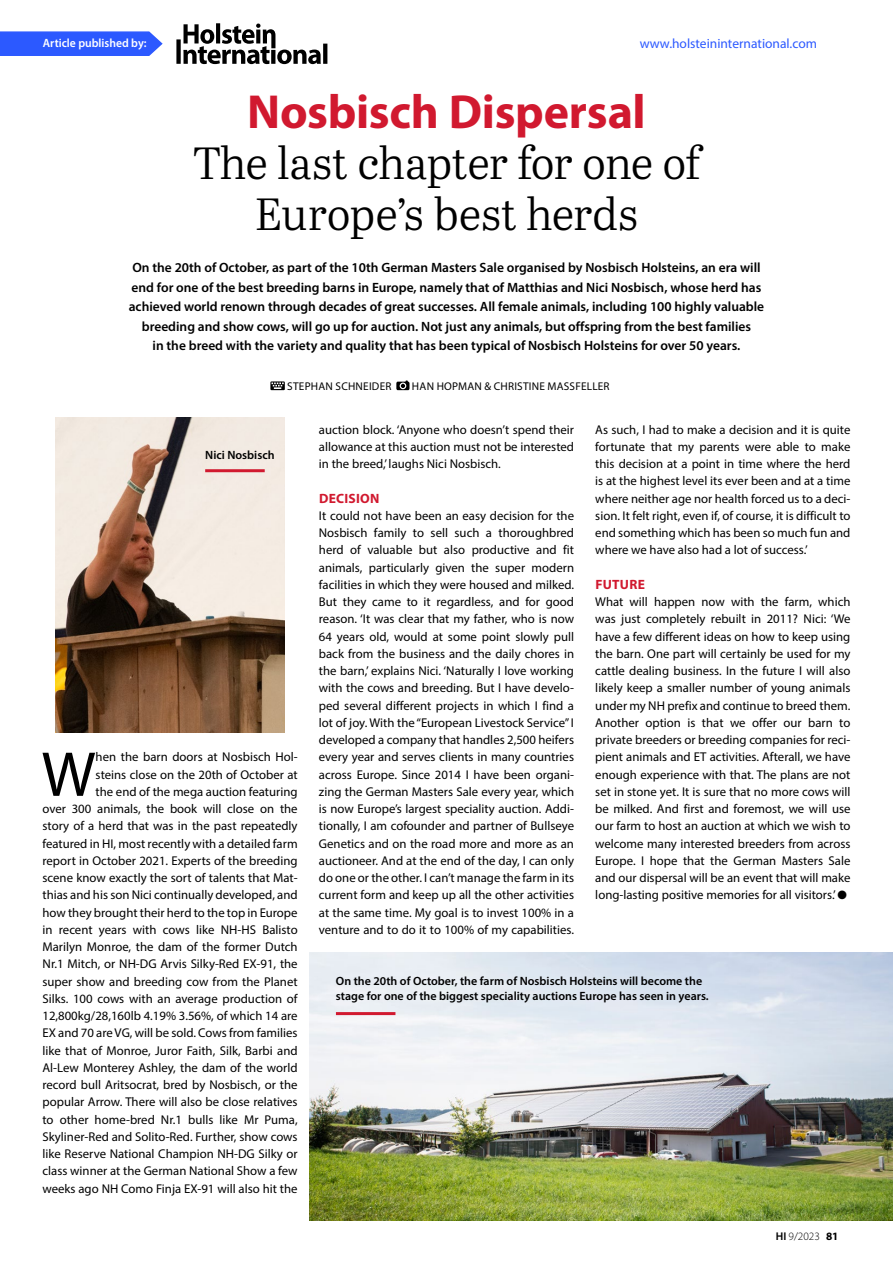
<style>
.page{position:relative;width:893px;height:1263px;background:#fff}
.page>*{position:absolute;margin:0;border:0;box-sizing:border-box;transform-origin:0 0}
.t1{font:63.9px "Myriad Pro";color:#000}
.t2{font:700 48px "Myriad Pro";letter-spacing:-.005em;color:#d1192f}
.t3{font:45px/51px "Abril Text Lt";letter-spacing:-.015em;color:#000;text-align:center}
.t4{font:600 13.5px/19.5px "Myriad Pro";color:#000;text-align:center}
.t5{font:13.5px "Myriad Pro";color:#2c59ff}
.t6{font:700 13.5px "Myriad Pro";letter-spacing:.02em;color:#d1192f}
.t7{font:12.75px/17.2px "Myriad Pro";color:#000;text-align:justify}
.t8{font:600 12px/15px "Myriad Pro";color:#000}
.t9{font:600 12px "Myriad Pro";color:#fff}
.t10{font:11.25px "Myriad Pro";letter-spacing:.02em;color:#000}
.t11{font:300 11.25px "Myriad Pro";color:#000}
.s1{font-weight:600}
.s2{font-weight:700}
</style>
<div class="page">
<img style="left:55px;top:417px;width:230px;height:316px">
<img style="left:309px;top:952px;width:584px;height:268px">
<svg style="left:270px;top:381px;width:15px;height:9px"></svg>
<svg style="left:396px;top:380px;width:13px;height:10px"></svg>
<hr style="left:336px;top:1012px;width:59px;height:3px;background:#d1192f">
<hr style="left:205px;top:469px;width:60px;height:3px;background:#d1192f">
<svg style="left:0;top:31px;width:163px;height:25px;background:#3862ff"></svg>
<svg style="left:176px;top:23px;width:151px;height:41px"></svg>
<p class="t9" style="left:43px;top:35px;width:105px">Article published by:</p>
<p class="t5" style="left:640px;top:35px;width:179px">www.holsteininternational.com</p>
<h2 class="t2" style="left:247px;top:80px;width:400px">Nosbisch Dispersal</h2>
<h3 class="t3" style="left:193px;top:135px;width:508px">The last chapter for one of<br>Europe’s best herds</h3>
<p class="t4" style="left:129px;top:257px;width:637px">On the 20th of October, as part of the 10th German Masters Sale organised by Nosbisch Holsteins, an era will end for one of the best breeding barns in Europe, namely that of Matthias and Nici Nosbisch, whose herd has achieved world renown through decades of great successes. All female animals, including 100 highly valuable breeding and show cows, will go up for auction. Not just any animals, but offspring from the best families<br>in the breed with the variety and quality that has been typical of Nosbisch Holsteins for over 50 years.</p>
<p class="t10" style="left:287px;top:379px;width:106px">STEPHAN SCHNEIDER</p>
<p class="t10" style="left:412px;top:379px;width:199px">HAN HOPMAN &amp; CHRISTINE MASSFELLER</p>
<p class="t8" style="left:205px;top:448px;width:71px">Nici Nosbisch</p>
<p class="t7" style="left:43px;top:748px;width:257px;text-align:right">hen the barn doors at Nosbisch Hol-<br>steins close on the 20th of October at<br>the end of the mega auction featuring<br>over 300 animals, the book will close on the story of a herd that was in the past repeatedly featured in HI, most recently with a detailed farm report in October 2021. Experts of the breeding scene know exactly the sort of talents that Mat&shy;thias and his son Nici continually developed, and how they brought their herd to the top in Europe in recent years with cows like NH-HS Balisto Marilyn Monroe, the dam of the former Dutch Nr.1 Mitch, or NH-DG Arvis Silky-Red EX-91, the super show and breeding cow from the Planet Silks. 100 cows with an average production of 12,800kg/28,160lb 4.19% 3.56%, of which 14 are EX and 70 are VG, will be sold. Cows from families like that of Monroe, Juror Faith, Silk, Barbi and Al-Lew Monterey Ashley, the dam of the world record bull Aritsocrat, bred by Nosbisch, or the popular Arrow. There will also be close relatives to other home-bred Nr.1 bulls like Mr Puma, Skyliner-Red and Solito-Red. Further, show cows like Reserve National Champion NH-DG Silky or class winner at the German National Show a few weeks ago NH Como Finja EX-91 will also hit the</p>
<h1 class="t1" style="left:42px;top:735px;width:56px">W</h1>
<p class="t7" style="left:319px;top:420px;width:257px">auction block. ‘Anyone who doesn’t spend their allowance at this auction must not be interested in the breed,’ laughs Nici Nosbisch.</p>
<p class="t6" style="left:319px;top:489px;width:62px">DECISION</p>
<p class="t7" style="left:319px;top:507px;width:257px">It could not have been an easy decision for the Nosbisch family to sell such a thoroughbred herd of valuable but also productive and fit animals, particularly given the super modern facilities in which they were housed and milked.<br>But they came to it regardless, and for good reason. ‘It was clear that my father, who is now 64 years old, would at some point slowly pull back from the business and the daily chores in the barn,’ explains Nici. ‘Naturally I love working with the cows and breeding. But I have develo&shy;ped several different projects in which I find a lot of joy. With the “European Livestock Service” I developed a company that handles 2,500 heifers every year and serves clients in many countries across Europe. Since 2014 I have been organi&shy;zing the German Masters Sale every year, which is now Europe’s largest speciality auction. Addi&shy;tionally, I am cofounder and partner of Bullseye Genetics and on the road more and more as an auctioneer. And at the end of the day, I can only do one or the other. I can’t manage the farm in its current form and keep up all the other activities at the same time. My goal is to invest 100% in a venture and to do it to 100% of my capabilities.</p>
<p class="t7" style="left:595px;top:420px;width:257px">As such, I had to make a decision and it is quite fortunate that my parents were able to make this decision at a point in time where the herd is at the highest level its ever been and at a time where neither age nor health forced us to a deci&shy;sion. It felt right, even if, of course, it is difficult to end something which has been so much fun and where we have also had a lot of success.’</p>
<p class="t6" style="left:595px;top:575px;width:51px">FUTURE</p>
<p class="t7" style="left:595px;top:593px;width:257px">What will happen now with the farm, which was just completely rebuilt in 2011? Nici: ‘We have a few different ideas on how to keep using the barn. One part will certainly be used for my cattle dealing business. In the future I will also likely keep a smaller number of young animals under my NH prefix and continue to breed them.<br>Another option is that we offer our barn to private breeders or breeding companies for reci&shy;pient animals and ET activities. Afterall, we have enough experience with that. The plans are not set in stone yet. It is sure that no more cows will be milked. And first and foremost, we will use our farm to host an auction at which we wish to welcome many interested breeders from across Europe. I hope that the German Masters Sale and our dispersal will be an event that will make long-lasting positive memories for all visitors.’ ●</p>
<p class="t8" style="left:336px;top:973px;width:374px">On the 20th of October, the farm of Nosbisch Holsteins will become the stage for one of the biggest speciality auctions Europe has seen in years.</p>
<p class="t11" style="left:776px;top:1229px;width:64px"><span class="s1">HI</span> 9/2023 <span class="s2">81</span></p>
</div>
